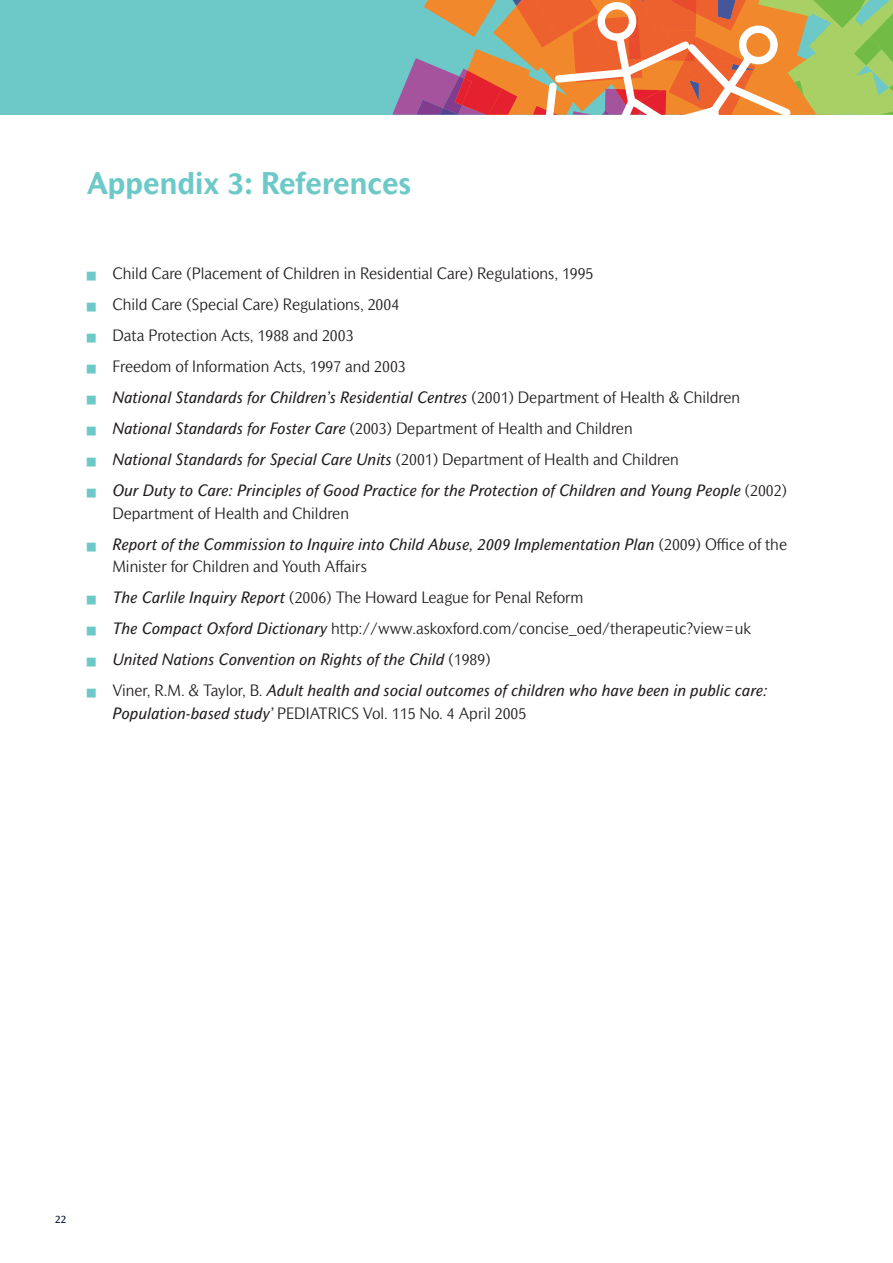
<style>
.page{position:relative;width:893px;height:1263px;background:#fff}
.page>*{position:absolute;margin:0;border:0;box-sizing:border-box;transform-origin:0 0}
.t1{font:700 30px "Mahsuri Sans MT Std";color:#6cc9c7}
.t2{font:italic 15.75px/22.5px "Mahsuri Sans MT Std";color:#231f20}
.t3{font:300 15.75px "Mahsuri Sans MT Std";color:#231f20}
.t4{font:10.5px "Mahsuri Sans MT Std";color:#001a37}
.s1{color:#6cc9c7}
.s2{font-weight:300;font-style:normal}
.s3{font-weight:400;font-style:italic}
</style>
<div class="page">
<svg style="left:0;top:0;width:893px;height:115px;background:#a0ac8f"></svg>
<h1 class="t1" style="left:87px;top:172px;width:326px">Appendix 3: References</h1>
<p class="t3" style="left:87px;top:268px;width:508px"><span class="s1">■</span> Child Care (Placement of Children in Residential Care) Regulations, 1995</p>
<p class="t3" style="left:87px;top:299px;width:314px"><span class="s1">■</span> Child Care (Special Care) Regulations, 2004</p>
<p class="t3" style="left:87px;top:330px;width:268px"><span class="s1">■</span> Data Protection Acts, 1988 and 2003</p>
<p class="t3" style="left:87px;top:361px;width:320px"><span class="s1">■</span> Freedom of Information Acts, 1997 and 2003</p>
<p class="t2" style="left:87px;top:388px;width:655px"><span class="s1">■</span> National Standards for Children’s Residential Centres <span class="s2">(2001) Department of Health &amp; Children</span></p>
<p class="t3" style="left:87px;top:423px;width:547px"><span class="s1">■</span> <span class="s3">National Standards for Foster Care</span> (2003) Department of Health and Children</p>
<p class="t2" style="left:87px;top:450px;width:593px"><span class="s1">■</span> National Standards for Special Care Units <span class="s2">(2001) Department of Health and Children</span></p>
<p class="t2" style="left:112px;top:481px;width:676px;text-indent:-26px"><span class="s1">■</span> Our Duty to Care: Principles of Good Practice for the Protection of Children and Young People <span class="s2">(2002)<br>Department of Health and Children</span></p>
<p class="t2" style="left:112px;top:534px;width:676px;text-indent:-26px"><span class="s1">■</span> Report of the Commission to Inquire into Child Abuse, 2009 Implementation Plan <span class="s2">(2009) Office of the<br>Minister for Children and Youth Affairs</span></p>
<p class="t3" style="left:87px;top:592px;width:498px"><span class="s1">■</span> <span class="s3">The Carlile Inquiry Report</span> (2006) The Howard League for Penal Reform</p>
<p class="t3" style="left:87px;top:623px;width:666px"><span class="s1">■</span> <span class="s3">The Compact Oxford Dictionary</span> http://www.askoxford.com/concise_oed/therapeutic?view=uk</p>
<p class="t2" style="left:87px;top:650px;width:405px"><span class="s1">■</span> United Nations Convention on Rights of the Child <span class="s2">(1989)</span></p>
<p class="t2" style="left:112px;top:681px;width:657px;text-indent:-26px"><span class="s1">■</span> <span class="s2">Viner, R.M. &amp; Taylor, B.</span> Adult health and social outcomes of children who have been in public care:<br>Population-based study’ <span class="s2">PEDIATRICS Vol. 115 No. 4 April 2005</span></p>
<p class="t4" style="left:55px;top:1215px;width:12px">22</p>
</div>
